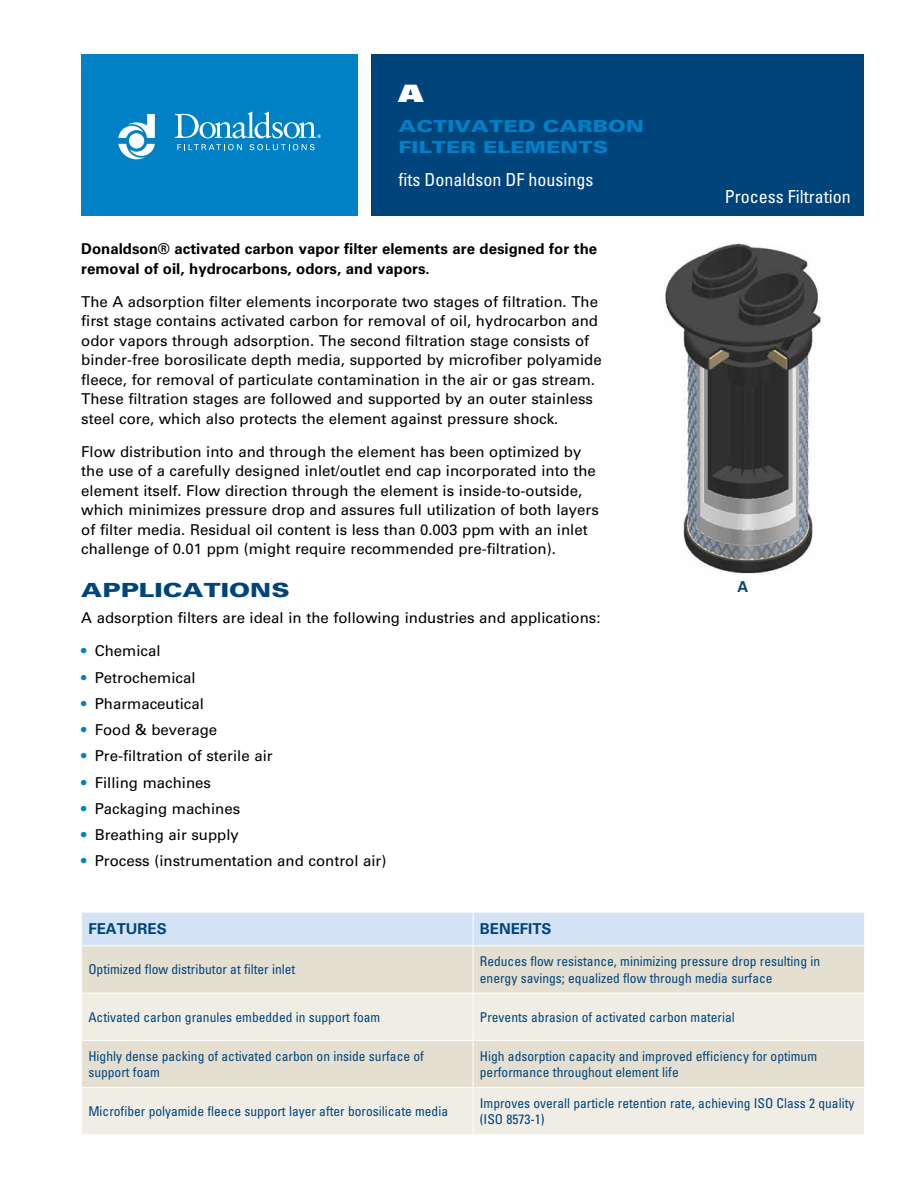
<style>
.page{position:relative;width:918px;height:1188px;background:#fff}
.page>*{position:absolute;margin:0;border:0;box-sizing:border-box;transform-origin:0 0}
.t1{font:24px "Univers LT Std X Black";color:#fff;scale:1.3 1}
.t2{font:900 19.5px "Univers LT Std";color:#00447c;scale:1.3 1}
.t3{font:condensed 18px "Univers LT Std";color:#fff}
.t4{font:900 16.5px/21px "Univers LT Std";color:#0081c6;scale:1.3 1}
.t5{font:15px/19.5px "Univers LT Std";color:#000}
.t6{font:700 15px/19.5px "Univers LT Std";color:#000}
.t7{font:700 15px "Univers LT Std";color:#00447c}
.t8{font:condensed 13.5px/16.5px "Univers LT Std";color:#00447c}
.s1{font-weight:700;color:#0081c6}
</style>
<div class="page">
<div style="left:81px;top:54px;width:277px;height:162px;background:#0081c6"></div>
<svg style="left:177px;top:144px;width:65px;height:6px"></svg>
<svg style="left:250px;top:144px;width:65px;height:6px"></svg>
<svg style="left:118px;top:114px;width:37px;height:45px"></svg>
<svg style="left:175px;top:112px;width:146px;height:26px"></svg>
<div style="left:372px;top:54px;width:492px;height:162px;background:#00447c"></div>
<img style="left:665px;top:243px;width:156px;height:331px">
<div style="left:82px;top:913px;width:782px;height:32px;background:#d3e2f4"></div>
<div style="left:82px;top:946px;width:782px;height:47px;background:#e4dfd0"></div>
<svg style="left:82px;top:994px;width:782px;height:140px;background:#ece8dd"></svg>
<hr style="left:473px;top:912px;width:1px;height:33px;background:#fff">
<hr style="left:473px;top:946px;width:1px;height:47px;background:#fff">
<hr style="left:473px;top:993px;width:1px;height:47px;background:#fff">
<hr style="left:473px;top:1041px;width:1px;height:46px;background:#fff">
<hr style="left:473px;top:1088px;width:1px;height:46px;background:#fff">
<hr style="left:82px;top:1040px;width:391px;height:1px;background:#fff">
<hr style="left:473px;top:1040px;width:391px;height:1px;background:#fff">
<hr style="left:82px;top:1087px;width:391px;height:1px;background:#fff">
<hr style="left:473px;top:1087px;width:391px;height:1px;background:#fff">
<h1 class="t1" style="left:399px;top:78px;width:21px">A</h1>
<p class="t4" style="left:399px;top:116px;width:190px">ACTIVATED CARBON<br>FILTER ELEMENTS</p>
<p class="t3" style="left:399px;top:168px;width:196px">fits Donaldson DF housings</p>
<p class="t6" style="left:81px;top:239px;width:517px">Donaldson® activated carbon vapor filter elements are designed for the removal of oil, hydrocarbons, odors, and vapors.</p>
<p class="t5" style="left:81px;top:292px;width:522px">The A adsorption filter elements incorporate two stages of filtration. The first stage contains activated carbon for removal of oil, hydrocarbon and odor vapors through adsorption. The second filtration stage consists of binder-free borosilicate depth media, supported by microfiber polyamide fleece, for removal of particulate contamination in the air or gas stream.<br>These filtration stages are followed and supported by an outer stainless steel core, which also protects the element against pressure shock.</p>
<p class="t5" style="left:81px;top:442px;width:519px">Flow distribution into and through the element has been optimized by the use of a carefully designed inlet/outlet end cap incorporated into the element itself. Flow direction through the element is inside-to-outside, which minimizes pressure drop and assures full utilization of both layers of filter media. Residual oil content is less than 0.003 ppm with an inlet challenge of 0.01 ppm (might require recommended pre-filtration).</p>
<h2 class="t2" style="left:81px;top:578px;width:162px">APPLICATIONS</h2>
<p class="t5" style="left:81px;top:608px;width:521px">A adsorption filters are ideal in the following industries and applications:</p>
<p class="t5" style="left:81px;top:641px;width:81px"><span class="s1">•</span> Chemical</p>
<p class="t5" style="left:81px;top:668px;width:116px"><span class="s1">•</span> Petrochemical</p>
<p class="t5" style="left:81px;top:694px;width:124px"><span class="s1">•</span> Pharmaceutical</p>
<p class="t5" style="left:81px;top:720px;width:138px"><span class="s1">•</span> Food &amp; beverage</p>
<p class="t5" style="left:81px;top:746px;width:193px"><span class="s1">•</span> Pre-filtration of sterile air</p>
<p class="t5" style="left:81px;top:773px;width:131px"><span class="s1">•</span> Filling machines</p>
<p class="t5" style="left:81px;top:799px;width:160px"><span class="s1">•</span> Packaging machines</p>
<p class="t5" style="left:81px;top:825px;width:159px"><span class="s1">•</span> Breathing air supply</p>
<p class="t5" style="left:81px;top:851px;width:307px"><span class="s1">•</span> Process (instrumentation and control air)</p>
<p class="t3" style="left:725px;top:185px;width:127px">Process Filtration</p>
<p class="t7" style="left:737px;top:578px;width:12px">A</p>
<p class="t7" style="left:88px;top:920px;width:80px">FEATURES</p>
<p class="t7" style="left:480px;top:920px;width:73px">BENEFITS</p>
<p class="t8" style="left:88px;top:961px;width:208px">Optimized flow distributor at filter inlet</p>
<p class="t8" style="left:480px;top:953px;width:342px">Reduces flow resistance, minimizing pressure drop resulting in energy savings; equalized flow through media surface</p>
<p class="t8" style="left:88px;top:1008px;width:293px">Activated carbon granules embedded in support foam</p>
<p class="t8" style="left:480px;top:1008px;width:256px">Prevents abrasion of activated carbon material</p>
<p class="t8" style="left:88px;top:1047px;width:337px">Highly dense packing of activated carbon on inside surface of support foam</p>
<p class="t8" style="left:480px;top:1047px;width:339px">High adsorption capacity and improved efficiency for optimum performance throughout element life</p>
<p class="t8" style="left:88px;top:1103px;width:361px">Microfiber polyamide fleece support layer after borosilicate media</p>
<p class="t8" style="left:480px;top:1095px;width:376px">Improves overall particle retention rate, achieving ISO Class 2 quality (ISO 8573-1)</p>
</div>
